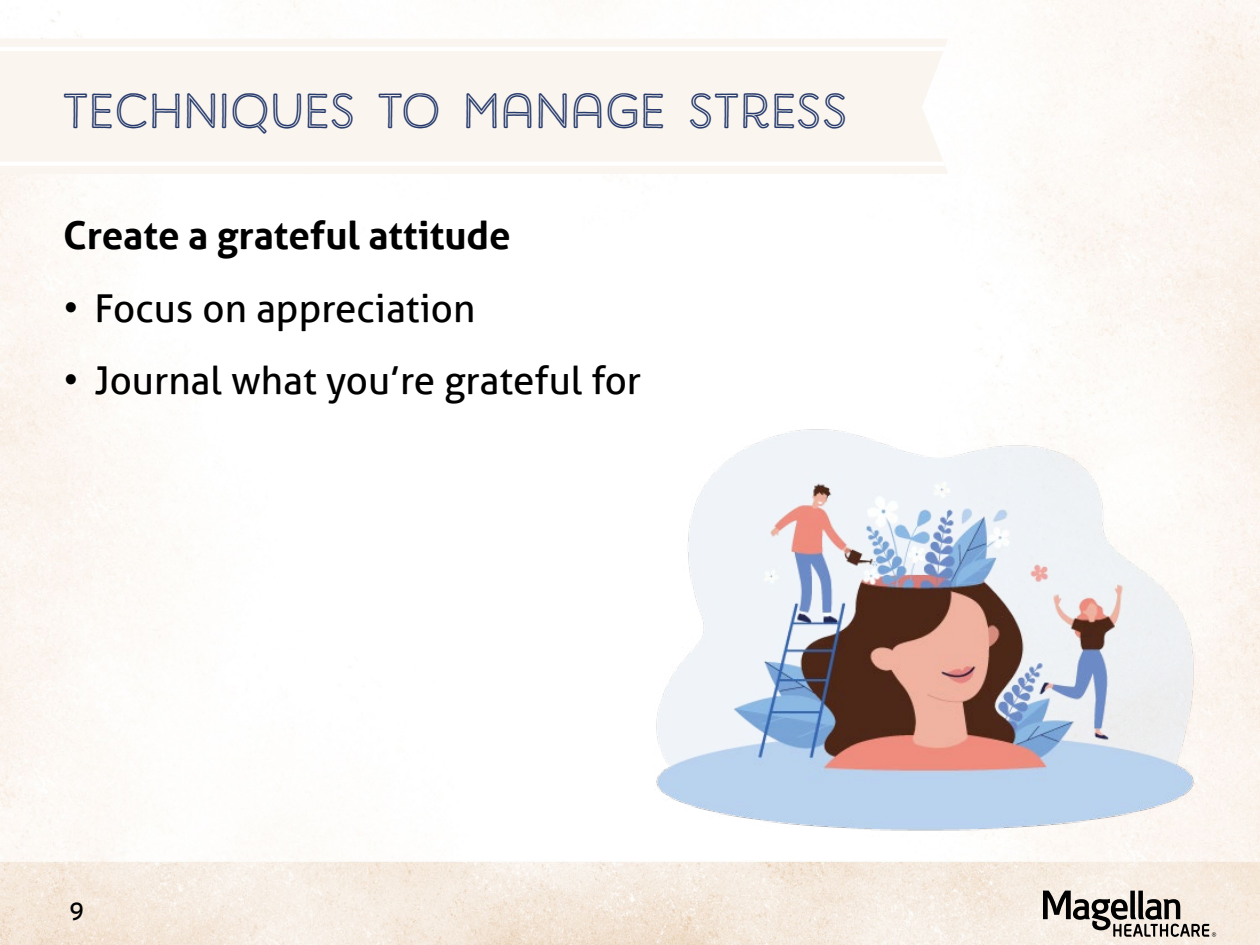
<style>
.page{position:relative;width:1260px;height:945px;background:#fff}
.page>*{position:absolute;margin:0;border:0;box-sizing:border-box;transform-origin:0 0}
.H1_Slide_Title{font:49px "Harman Retro Inline";letter-spacing:.025em;color:#263a6c}
.t1{font:38.5px "Aller";color:#000}
.H2_List_Heading{font:700 38.5px "Aller";color:#000}
.Slide_Number{font:24.5px "Aller";color:#000}
</style>
<div class="page">
<img style="left:0;top:0;width:1260px;height:945px">
<div style="left:0;top:39px;width:948px;height:135px;background:#faf5ef"></div>
<svg style="left:0;top:162px;width:945px;height:4px"></svg>
<svg style="left:0;top:47px;width:945px;height:4px"></svg>
<svg style="left:1043px;top:891px;width:173px;height:46px;background:#aba59e"></svg>
<img style="left:644px;top:417px;width:560px;height:419px">
<h1 class="H1_Slide_Title" style="left:63px;top:83px;width:786px">TECHNIQUES TO MANAGE STRESS</h1>
<h2 class="H2_List_Heading" style="left:63px;top:211px;width:449px">Create a grateful attitude</h2>
<p class="t1" style="left:63px;top:285px;width:414px">• Focus on appreciation</p>
<p class="t1" style="left:63px;top:357px;width:580px">• Journal what you’re grateful for</p>
<p class="Slide_Number" style="left:70px;top:896px;width:16px">9</p>
</div>
